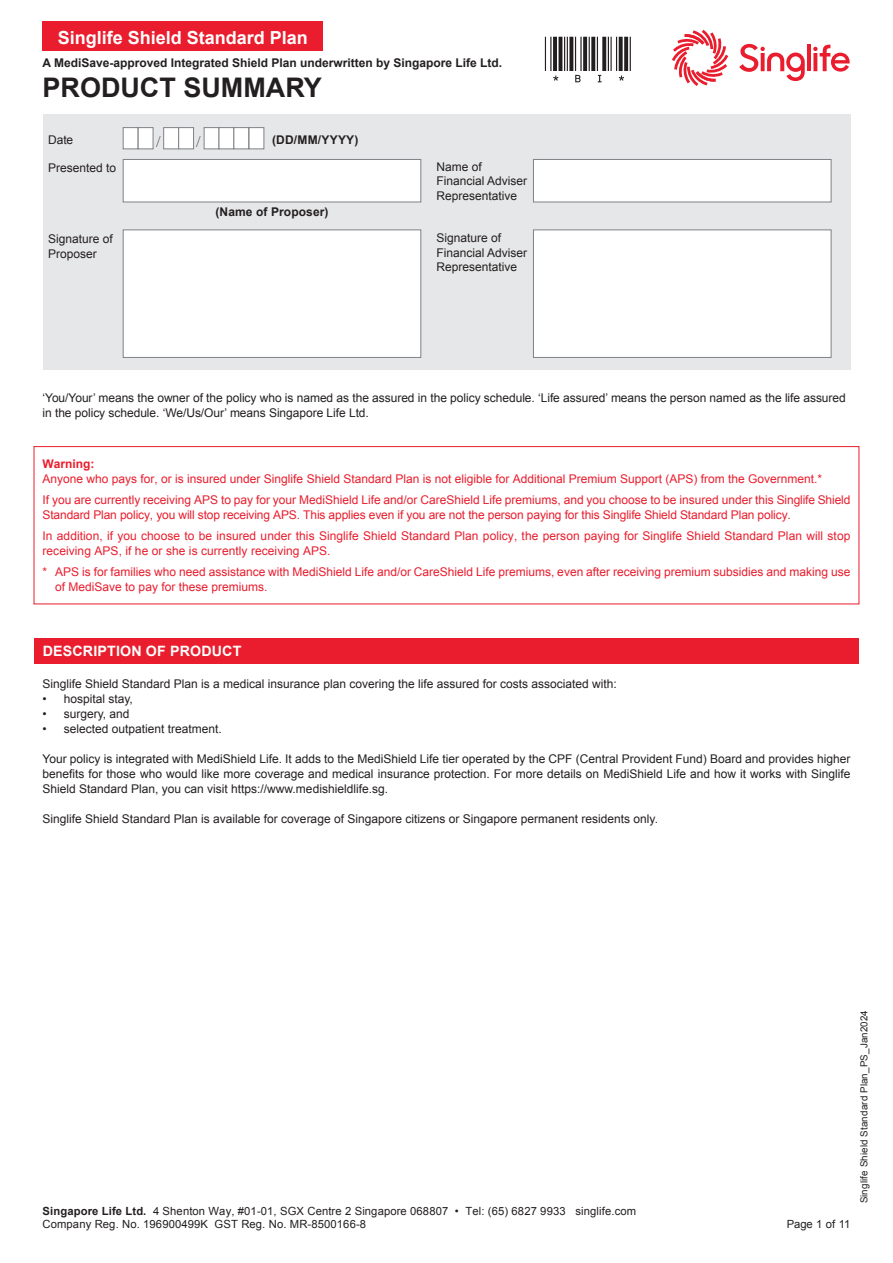
<style>
.page{position:relative;width:893px;height:1263px;background:#fff}
.page>*{position:absolute;margin:0;border:0;box-sizing:border-box;transform-origin:0 0}
.t1{font:700 27px "Arial";color:#231f20}
.t2{font:700 18px "Arial";color:#fff}
.t3{font:700 14.25px "Arial";letter-spacing:.01em;color:#fff}
.t4{font:300 12.75px "Source Sans Pro";color:#231f20}
.t5{font:12px/15px "Arial";color:#231f20}
.t6{font:12px/21px "Arial";color:#e91d2d}
.t7{font:700 12px "Arial";color:#231f20}
.t8{font:700 12px "Arial";color:#e91d2d}
.t9{font:11.25px/12.8px "Arial";letter-spacing:.01em;color:#231f20}
.t10{font:9.75px "Arial";letter-spacing:.015em;color:#231f20}
.s1{font-weight:700}
</style>
<div class="page">
<div style="left:34px;top:638px;width:825px;height:25px;background:#e91d2d"></div>
<div style="left:34px;top:446px;width:825px;height:158px;border:1px solid #e91d2d"></div>
<hr style="left:807px;top:45px;width:4px;height:26px;background:#e91d2d">
<svg style="left:813px;top:45px;width:37px;height:27px"></svg>
<svg style="left:739px;top:44px;width:66px;height:37px"></svg>
<svg style="left:672px;top:30px;width:56px;height:56px"></svg>
<svg style="left:545px;top:37px;width:86px;height:45px"></svg>
<div style="left:43px;top:21px;width:280px;height:30px;background:#e91d2d"></div>
<div style="left:43px;top:115px;width:807px;height:255px;background:#e6e7e8"></div>
<div style="left:123px;top:159px;width:298px;height:43px;background:#fff;border:1px solid #808285"></div>
<div style="left:533px;top:159px;width:298px;height:43px;background:#fff;border:1px solid #808285"></div>
<div style="left:123px;top:230px;width:298px;height:128px;background:#fff;border:1px solid #808285"></div>
<div style="left:533px;top:230px;width:298px;height:128px;background:#fff;border:1px solid #808285"></div>
<div style="left:123px;top:127px;width:15px;height:22px;background:#fff;border:1px solid #808285"></div>
<div style="left:138px;top:127px;width:15px;height:22px;background:#fff;border:1px solid #808285"></div>
<div style="left:163px;top:127px;width:16px;height:22px;background:#fff;border:1px solid #808285"></div>
<div style="left:178px;top:127px;width:16px;height:22px;background:#fff;border:1px solid #808285"></div>
<div style="left:204px;top:127px;width:15px;height:22px;background:#fff;border:1px solid #808285"></div>
<div style="left:219px;top:127px;width:15px;height:22px;background:#fff;border:1px solid #808285"></div>
<div style="left:234px;top:127px;width:15px;height:22px;background:#fff;border:1px solid #808285"></div>
<div style="left:249px;top:127px;width:15px;height:22px;background:#fff;border:1px solid #808285"></div>
<h2 class="t2" style="left:58px;top:25px;width:252px">Singlife Shield Standard Plan</h2>
<p class="t7" style="left:43px;top:55px;width:461px">A MediSave-approved Integrated Shield Plan underwritten by Singapore Life Ltd.</p>
<h1 class="t1" style="left:43px;top:69px;width:281px">PRODUCT SUMMARY</h1>
<p class="t5" style="left:48px;top:133px;width:27px">Date</p>
<p class="t5" style="left:48px;top:160px;width:70px">Presented to</p>
<p class="t5" style="left:48px;top:232px;width:66px">Signature of<br>Proposer</p>
<p class="t4" style="left:156px;top:133px;width:6px">/</p>
<p class="t4" style="left:196px;top:133px;width:6px">/</p>
<p class="t7" style="left:272px;top:132px;width:88px">(DD/MM/YYYY)</p>
<p class="t7" style="left:215px;top:204px;width:115px">(Name of Proposer)</p>
<p class="t5" style="left:437px;top:160px;width:92px;line-height:14.2px">Name of<br>Financial Adviser<br>Representative</p>
<p class="t5" style="left:437px;top:231px;width:92px;line-height:14.2px">Signature of<br>Financial Adviser<br>Representative</p>
<p class="t5" style="left:43px;top:390px;width:805px">‘You/Your’ means the owner of the policy who is named as the assured in the policy schedule. ‘Life assured’ means the person named as the life assured in the policy schedule. ‘We/Us/Our’ means Singapore Life Ltd.</p>
<p class="t8" style="left:43px;top:456px;width:53px">Warning:</p>
<p class="t6" style="left:43px;top:468px;width:809px">Anyone who pays for, or is insured under Singlife Shield Standard Plan is not eligible for Additional Premium Support (APS) from the Government.*<br>If you are currently receiving APS to pay for your MediShield Life and/or CareShield Life premiums, and you choose to be insured under this Singlife Shield</p>
<p class="t6" style="left:43px;top:504px;width:809px">Standard Plan policy, you will stop receiving APS. This applies even if you are not the person paying for this Singlife Shield Standard Plan policy.<br>In addition, if you choose to be insured under this Singlife Shield Standard Plan policy, the person paying for Singlife Shield Standard Plan will stop</p>
<p class="t6" style="left:43px;top:540px;width:809px">receiving APS, if he or she is currently receiving APS.<br>* APS is for families who need assistance with MediShield Life and/or CareShield Life premiums, even after receiving premium subsidies and making use</p>
<p class="t6" style="left:55px;top:576px;width:214px">of MediSave to pay for these premiums.</p>
<p class="t3" style="left:43px;top:641px;width:200px">DESCRIPTION OF PRODUCT</p>
<p class="t5" style="left:43px;top:677px;width:576px">Singlife Shield Standard Plan is a medical insurance plan covering the life assured for costs associated with:</p>
<p class="t5" style="left:43px;top:692px;width:92px">• hospital stay,</p>
<p class="t5" style="left:43px;top:707px;width:89px">• surgery, and</p>
<p class="t5" style="left:43px;top:722px;width:181px">• selected outpatient treatment.</p>
<p class="t5" style="left:43px;top:752px;width:809px;text-align:justify">Your policy is integrated with MediShield Life. It adds to the MediShield Life tier operated by the CPF (Central Provident Fund) Board and provides higher benefits for those who would like more coverage and medical insurance protection. For more details on MediShield Life and how it works with Singlife Shield Standard Plan, you can visit https://www.medishieldlife.sg.</p>
<p class="t5" style="left:43px;top:812px;width:617px">Singlife Shield Standard Plan is available for coverage of Singapore citizens or Singapore permanent residents only.</p>
<p class="t9" style="left:43px;top:1204px;width:595px"><span class="s1">Singapore Life Ltd.</span> 4 Shenton Way, #01-01, SGX Centre 2 Singapore 068807 • Tel: (65) 6827 9933 singlife.com<br>Company Reg. No. 196900499K GST Reg. No. MR-8500166-8</p>
<p class="t9" style="left:787px;top:1217px;width:65px">Page 1 of 11</p>
<p class="t10" style="left:857px;top:1203px;width:195px;rotate:-90deg">Singlife Shield Standard Plan_PS_Jan2024</p>
</div>
